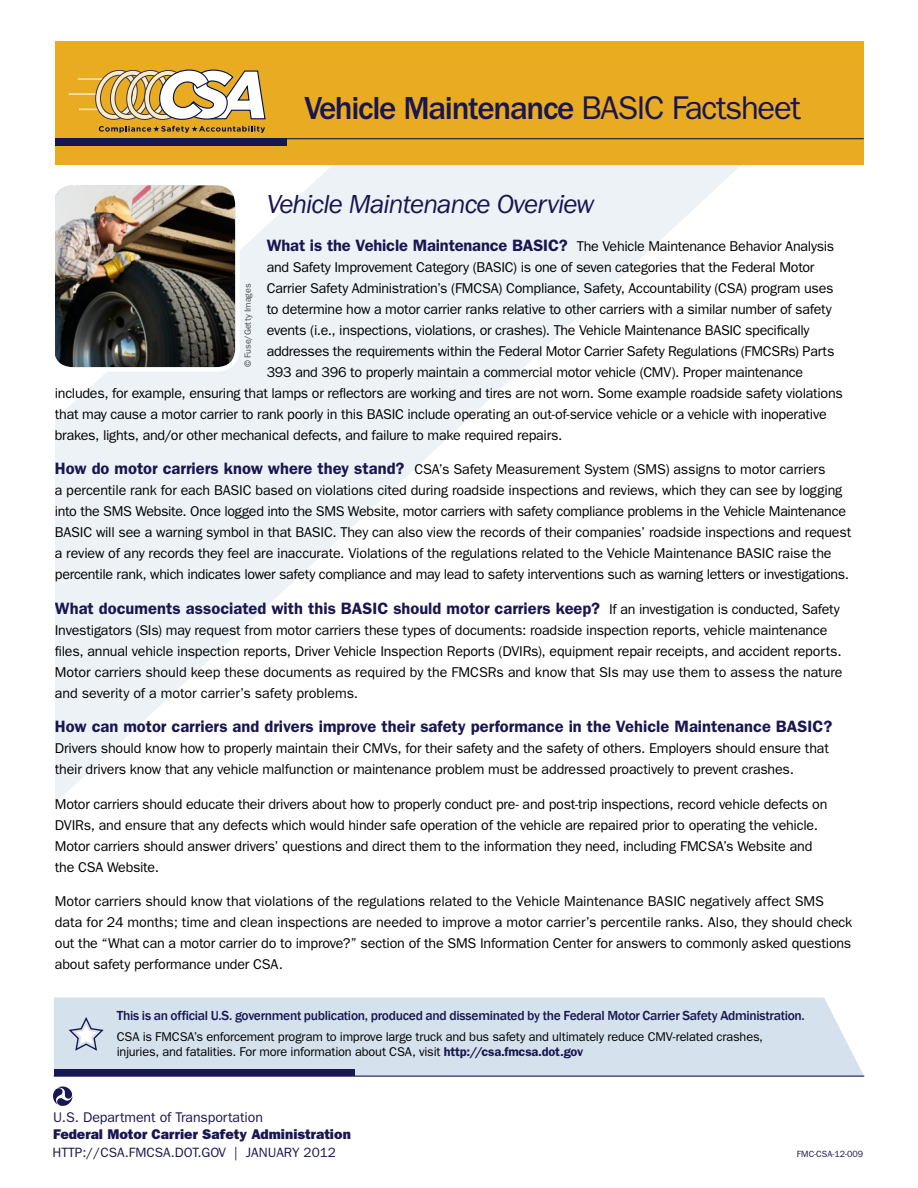
<style>
.page{position:relative;width:918px;height:1188px;background:#fff}
.page>*{position:absolute;margin:0;border:0;box-sizing:border-box;transform-origin:0 0}
.t1{font:500 33px "ITC Franklin Gothic Std";letter-spacing:-.04em;color:#191650}
.t2{font:italic 27px "ITC Franklin Gothic Std";letter-spacing:-.035em;color:#191650}
.t3{font:600 16.5px "ITC Franklin Gothic Std";color:#191650}
.t4{font:14.25px/21px "ITC Franklin Gothic Std";letter-spacing:-.015em;color:#000}
.t5{font:14.1px/17px "ITC Franklin Gothic Std Hvy";color:#191751}
.Official-Statement{font:500 13.5px "Franklin Gothic";letter-spacing:-.02em;color:#191650}
.Footer-text{font:13.5px "ITC Franklin Gothic Std";color:#191650}
.CSA-Statement{font:12.75px/15px "ITC Franklin Gothic Std";letter-spacing:-.015em;color:#000}
.t6{font:9px "ITC Franklin Gothic Std";letter-spacing:.005em;color:#4a4a4a}
.Footer-text-2{font:9px "ITC Franklin Gothic Std";color:#191650}
.s1{font-weight:400}
.s2{font-weight:600;font-size:16.5px;color:#191650}
.s3{font-weight:400;font-size:14.25px;color:#000}
.s4{font-weight:600;color:#191650}
.s5{font-family:"ITC Franklin Gothic Std"}
</style>
<div class="page">
<div style="left:54px;top:41px;width:810px;height:123px;background:#e9ab21"></div>
<svg style="left:99px;top:126px;width:166px;height:7px"></svg>
<svg style="left:69px;top:69px;width:197px;height:51px"></svg>
<div style="left:54px;top:139px;width:233px;height:7px;background:#191751"></div>
<hr style="left:54px;top:138px;width:810px;height:1px;background:#191751">
<svg style="left:55px;top:165px;width:686px;height:638px"></svg>
<div style="left:54px;top:998px;width:810px;height:78px;background:#d5e2ed"></div>
<svg style="left:53px;top:1086px;width:20px;height:20px"></svg>
<div style="left:54px;top:1069px;width:300px;height:7px;background:#191751"></div>
<hr style="left:54px;top:1076px;width:810px;height:1px;background:#191751">
<svg style="left:67px;top:1017px;width:38px;height:35px"></svg>
<img style="left:55px;top:179px;width:187px;height:195px">
<p class="t1" style="left:304px;top:89px;width:498px">Vehicle Maintenance <span class="s1">BASIC Factsheet</span></p>
<p class="t2" style="left:267px;top:189px;width:329px">Vehicle Maintenance Overview</p>
<h5 class="t4" style="left:267px;top:235px;width:569px"><span class="s2">What is the Vehicle Maintenance BASIC?</span> The Vehicle Maintenance Behavior Analysis</h5>
<h5 class="t4" style="left:267px;top:256px;width:549px">and Safety Improvement Category (BASIC) is one of seven categories that the Federal Motor</h5>
<h5 class="t4" style="left:267px;top:277px;width:568px">Carrier Safety Administration’s (FMCSA) Compliance, Safety, Accountability (CSA) program uses</h5>
<h5 class="t4" style="left:267px;top:298px;width:567px">to determine how a motor carrier ranks relative to other carriers with a similar number of safety</h5>
<h5 class="t4" style="left:267px;top:319px;width:544px">events (i.e., inspections, violations, or crashes). The Vehicle Maintenance BASIC specifically</h5>
<h5 class="t4" style="left:267px;top:340px;width:569px">addresses the requirements within the Federal Motor Carrier Safety Regulations (FMCSRs) Parts</h5>
<h5 class="t4" style="left:267px;top:361px;width:538px">393 and 396 to properly maintain a commercial motor vehicle (CMV). Proper maintenance</h5>
<h5 class="t4" style="left:55px;top:382px;width:789px">includes, for example, ensuring that lamps or reflectors are working and tires are not worn. Some example roadside safety violations</h5>
<h5 class="t4" style="left:55px;top:403px;width:773px">that may cause a motor carrier to rank poorly in this BASIC include operating an out-of-service vehicle or a vehicle with inoperative</h5>
<h5 class="t4" style="left:55px;top:424px;width:509px">brakes, lights, and/or other mechanical defects, and failure to make required repairs.</h5>
<h5 class="t4" style="left:55px;top:459px;width:798px"><span class="s2">How do motor carriers know where they stand?</span> CSA’s Safety Measurement System (SMS) assigns to motor carriers<br>a percentile rank for each BASIC based on violations cited during roadside inspections and reviews, which they can see by logging into the SMS Website. Once logged into the SMS Website, motor carriers with safety compliance problems in the Vehicle Maintenance BASIC will see a warning symbol in that BASIC. They can also view the records of their companies’ roadside inspections and request a review of any records they feel are inaccurate. Violations of the regulations related to the Vehicle Maintenance BASIC raise the percentile rank, which indicates lower safety compliance and may lead to safety interventions such as warning letters or investigations.</h5>
<h5 class="t3" style="left:55px;top:598px;width:787px">What documents associated with this BASIC should motor carriers keep? <span class="s3">If an investigation is conducted, Safety</span></h5>
<h5 class="t4" style="left:55px;top:619px;width:789px">Investigators (SIs) may request from motor carriers these types of documents: roadside inspection reports, vehicle maintenance files, annual vehicle inspection reports, Driver Vehicle Inspection Reports (DVIRs), equipment repair receipts, and accident reports.<br>Motor carriers should keep these documents as required by the FMCSRs and know that SIs may use them to assess the nature and severity of a motor carrier’s safety problems.</h5>
<h5 class="t3" style="left:55px;top:717px;width:779px">How can motor carriers and drivers improve their safety performance in the Vehicle Maintenance BASIC?</h5>
<h5 class="t4" style="left:55px;top:738px;width:776px">Drivers should know how to properly maintain their CMVs, for their safety and the safety of others. Employers should ensure that their drivers know that any vehicle malfunction or maintenance problem must be addressed proactively to prevent crashes.</h5>
<h5 class="t4" style="left:55px;top:793px;width:774px">Motor carriers should educate their drivers about how to properly conduct pre- and post-trip inspections, record vehicle defects on DVIRs, and ensure that any defects which would hinder safe operation of the vehicle are repaired prior to operating the vehicle.<br>Motor carriers should answer drivers’ questions and direct them to the information they need, including FMCSA’s Website and the CSA Website.</h5>
<h5 class="t4" style="left:55px;top:891px;width:799px">Motor carriers should know that violations of the regulations related to the Vehicle Maintenance BASIC negatively affect SMS data for 24 months; time and clean inspections are needed to improve a motor carrier’s percentile ranks. Also, they should check out the “What can a motor carrier do to improve?” section of the SMS Information Center for answers to commonly asked questions about safety performance under CSA.</h5>
<p class="t6" style="left:242px;top:367px;width:85px;rotate:-90deg">© Fuse/Getty Images</p>
<p class="Official-Statement" style="left:117px;top:1007px;width:690px">This is an official U.S. government publication, produced and disseminated by the Federal Motor Carrier Safety Administration.</p>
<p class="CSA-Statement" style="left:117px;top:1029px;width:648px">CSA is FMCSA’s enforcement program to improve large truck and bus safety and ultimately reduce CMV-related crashes, injuries, and fatalities. For more information about CSA, visit <span class="s4">http://csa.fmcsa.dot.gov</span></p>
<p class="t5" style="left:53px;top:1108px;width:299px"><span class="s5">U.S. Department of Transportation<br></span>Federal Motor Carrier Safety Administration</p>
<p class="Footer-text" style="left:53px;top:1144px;width:285px">HTTP://CSA.FMCSA.DOT.GOV | JANUARY 2012</p>
<p class="Footer-text-2" style="left:797px;top:1148px;width:68px">FMC-CSA-12-009</p>
</div>
